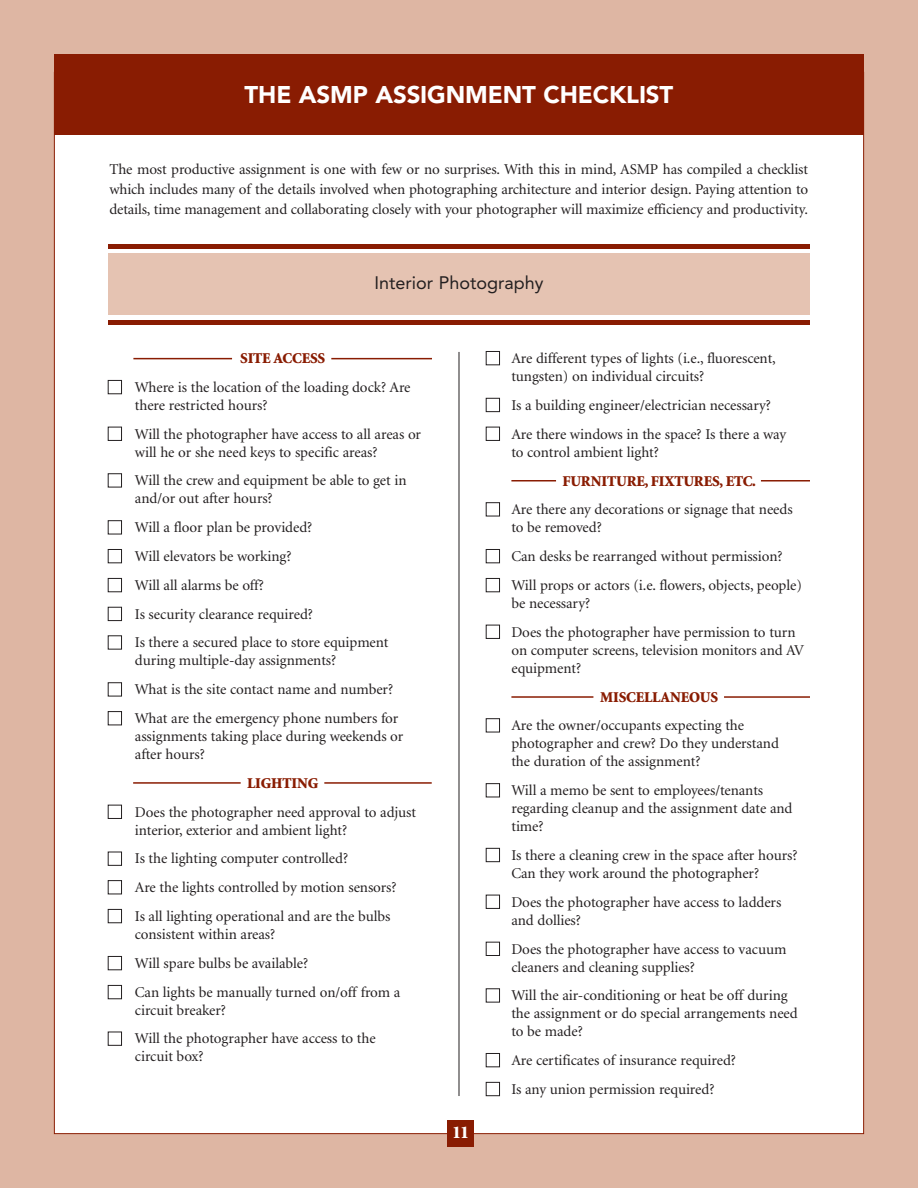
<style>
.page{position:relative;width:918px;height:1188px;background:#deb6a3}
.page>*{position:absolute;margin:0;border:0;box-sizing:border-box;transform-origin:0 0}
.t1{font:900 24px "Avenir";letter-spacing:-.005em;color:#fff}
.t2{font:18px "Avenir";color:#231f20}
.t3{font:900 18px "Minion";color:#fff}
.t4{font:15px/18px "Minion";letter-spacing:-.005em;color:#231f20}
.t5{font:900 15px "Minion";letter-spacing:-.01em;color:#891c02}
</style>
<div class="page">
<div style="left:54px;top:72px;width:810px;height:1062px;background:#fff"></div>
<div style="left:54px;top:54px;width:810px;height:81px;background:#891c02"></div>
<div style="left:108px;top:244px;width:702px;height:81px;background:#891c02"></div>
<div style="left:108px;top:249px;width:702px;height:70px;background:#fff"></div>
<div style="left:108px;top:253px;width:702px;height:62px;background:#e5c3b2"></div>
<div style="left:108px;top:380px;width:14px;height:14px;border:1px solid #231f20"></div>
<div style="left:486px;top:351px;width:14px;height:14px;border:1px solid #231f20"></div>
<div style="left:486px;top:398px;width:14px;height:14px;border:1px solid #231f20"></div>
<div style="left:486px;top:427px;width:14px;height:14px;border:1px solid #231f20"></div>
<div style="left:486px;top:502px;width:14px;height:14px;border:1px solid #231f20"></div>
<div style="left:486px;top:549px;width:14px;height:14px;border:1px solid #231f20"></div>
<div style="left:486px;top:578px;width:14px;height:14px;border:1px solid #231f20"></div>
<div style="left:486px;top:625px;width:14px;height:14px;border:1px solid #231f20"></div>
<div style="left:486px;top:718px;width:14px;height:14px;border:1px solid #231f20"></div>
<div style="left:486px;top:848px;width:14px;height:14px;border:1px solid #231f20"></div>
<div style="left:486px;top:783px;width:14px;height:14px;border:1px solid #231f20"></div>
<div style="left:486px;top:895px;width:14px;height:14px;border:1px solid #231f20"></div>
<div style="left:486px;top:942px;width:14px;height:14px;border:1px solid #231f20"></div>
<div style="left:486px;top:989px;width:14px;height:13px;border:1px solid #231f20"></div>
<div style="left:486px;top:1053px;width:14px;height:14px;border:1px solid #231f20"></div>
<div style="left:486px;top:1082px;width:14px;height:14px;border:1px solid #231f20"></div>
<div style="left:108px;top:427px;width:14px;height:14px;border:1px solid #231f20"></div>
<div style="left:108px;top:474px;width:14px;height:13px;border:1px solid #231f20"></div>
<div style="left:108px;top:520px;width:14px;height:14px;border:1px solid #231f20"></div>
<div style="left:108px;top:549px;width:14px;height:14px;border:1px solid #231f20"></div>
<div style="left:108px;top:578px;width:14px;height:14px;border:1px solid #231f20"></div>
<div style="left:108px;top:607px;width:14px;height:14px;border:1px solid #231f20"></div>
<div style="left:108px;top:636px;width:14px;height:13px;border:1px solid #231f20"></div>
<div style="left:108px;top:683px;width:14px;height:13px;border:1px solid #231f20"></div>
<div style="left:108px;top:711px;width:14px;height:14px;border:1px solid #231f20"></div>
<div style="left:108px;top:805px;width:14px;height:14px;border:1px solid #231f20"></div>
<div style="left:108px;top:852px;width:14px;height:14px;border:1px solid #231f20"></div>
<div style="left:108px;top:880px;width:14px;height:14px;border:1px solid #231f20"></div>
<div style="left:108px;top:909px;width:14px;height:14px;border:1px solid #231f20"></div>
<div style="left:108px;top:956px;width:14px;height:14px;border:1px solid #231f20"></div>
<div style="left:108px;top:985px;width:14px;height:14px;border:1px solid #231f20"></div>
<div style="left:108px;top:1032px;width:14px;height:14px;border:1px solid #231f20"></div>
<hr style="left:459px;top:352px;width:1px;height:744px;background:#231f20">
<hr style="left:331px;top:358px;width:101px;height:1px;background:#891c02">
<hr style="left:133px;top:358px;width:99px;height:1px;background:#891c02">
<hr style="left:761px;top:480px;width:49px;height:2px;background:#891c02">
<hr style="left:511px;top:480px;width:45px;height:2px;background:#891c02">
<hr style="left:324px;top:782px;width:108px;height:2px;background:#891c02">
<hr style="left:133px;top:782px;width:108px;height:2px;background:#891c02">
<hr style="left:724px;top:696px;width:86px;height:2px;background:#891c02">
<hr style="left:511px;top:696px;width:82px;height:2px;background:#891c02">
<div style="left:447px;top:1120px;width:27px;height:27px;background:#891c02"></div>
<h1 class="t1" style="left:245px;top:85px;width:430px">THE ASMP ASSIGNMENT CHECKLIST</h1>
<p class="t4" style="left:110px;top:160px;width:700px;line-height:20.1px;text-align:justify">The most productive assignment is one with few or no surprises. With this in mind, ASMP has compiled a checklist which includes many of the details involved when photographing architecture and interior design. Paying attention to details, time management and collaborating closely with your photographer will maximize efficiency and productivity.</p>
<p class="t2" style="left:375px;top:276px;width:170px">Interior Photography</p>
<p class="t5" style="left:240px;top:352px;width:86px">SITE ACCESS</p>
<p class="t4" style="left:135px;top:379px;width:277px">Where is the location of the loading dock? Are there restricted hours?</p>
<p class="t4" style="left:135px;top:426px;width:288px">Will the photographer have access to all areas or will he or she need keys to specific areas?</p>
<p class="t4" style="left:135px;top:473px;width:273px">Will the crew and equipment be able to get in and/or out after hours?</p>
<p class="t4" style="left:135px;top:514px;width:255px;line-height:28.8px">Will a floor plan be provided?<br>Will elevators be working?<br>Will all alarms be off?<br>Is security clearance required?<br>Is there a secured place to store equipment</p>
<p class="t4" style="left:135px;top:647px;width:265px;line-height:28.8px">during multiple-day assignments?<br>What is the site contact name and number?<br>What are the emergency phone numbers for</p>
<p class="t4" style="left:135px;top:728px;width:270px">assignments taking place during weekends or after hours?</p>
<p class="t5" style="left:247px;top:777px;width:73px">LIGHTING</p>
<p class="t4" style="left:135px;top:804px;width:283px">Does the photographer need approval to adjust interior, exterior and ambient light?</p>
<p class="t4" style="left:135px;top:845px;width:263px;line-height:28.8px">Is the lighting computer controlled?<br>Are the lights controlled by motion sensors?<br>Is all lighting operational and are the bulbs</p>
<p class="t4" style="left:135px;top:921px;width:267px;line-height:28.8px">consistent within areas?<br>Will spare bulbs be available?<br>Can lights be manually turned on/off from a</p>
<p class="t4" style="left:135px;top:997px;width:242px;line-height:28.8px">circuit breaker?<br>Will the photographer have access to the</p>
<p class="t4" style="left:135px;top:1049px;width:70px">circuit box?</p>
<p class="t3" style="left:452px;top:1125px;width:19px">11</p>
<p class="t4" style="left:511px;top:351px;width:266px">Are different types of lights (i.e., fluorescent, tungsten) on individual circuits?</p>
<p class="t4" style="left:511px;top:392px;width:276px;line-height:28.8px">Is a building engineer/electrician necessary?<br>Are there windows in the space? Is there a way</p>
<p class="t4" style="left:511px;top:444px;width:149px">to control ambient light?</p>
<p class="t5" style="left:562px;top:475px;width:195px">FURNITURE, FIXTURES, ETC.</p>
<p class="t4" style="left:511px;top:502px;width:283px">Are there any decorations or signage that needs to be removed?</p>
<p class="t4" style="left:511px;top:543px;width:292px;line-height:28.8px">Can desks be rearranged without permission?<br>Will props or actors (i.e. flowers, objects, people)</p>
<p class="t4" style="left:511px;top:590px;width:286px;line-height:28.8px">be necessary?<br>Does the photographer have permission to turn</p>
<p class="t4" style="left:511px;top:642px;width:294px">on computer screens, television monitors and AV equipment?</p>
<p class="t5" style="left:600px;top:691px;width:120px">MISCELLANEOUS</p>
<p class="t4" style="left:511px;top:718px;width:269px">Are the owner/occupants expecting the photographer and crew? Do they understand the duration of the assignment?</p>
<p class="t4" style="left:511px;top:783px;width:283px">Will a memo be sent to employees/tenants regarding cleanup and the assignment date and time?</p>
<p class="t4" style="left:511px;top:847px;width:288px">Is there a cleaning crew in the space after hours?<br>Can they work around the photographer?</p>
<p class="t4" style="left:511px;top:894px;width:271px">Does the photographer have access to ladders and dollies?</p>
<p class="t4" style="left:511px;top:941px;width:277px">Does the photographer have access to vacuum cleaners and cleaning supplies?</p>
<p class="t4" style="left:511px;top:988px;width:288px">Will the air-conditioning or heat be off during the assignment or do special arrangements need to be made?</p>
<p class="t4" style="left:511px;top:1047px;width:226px;line-height:28.8px">Are certificates of insurance required?<br>Is any union permission required?</p>
</div>
